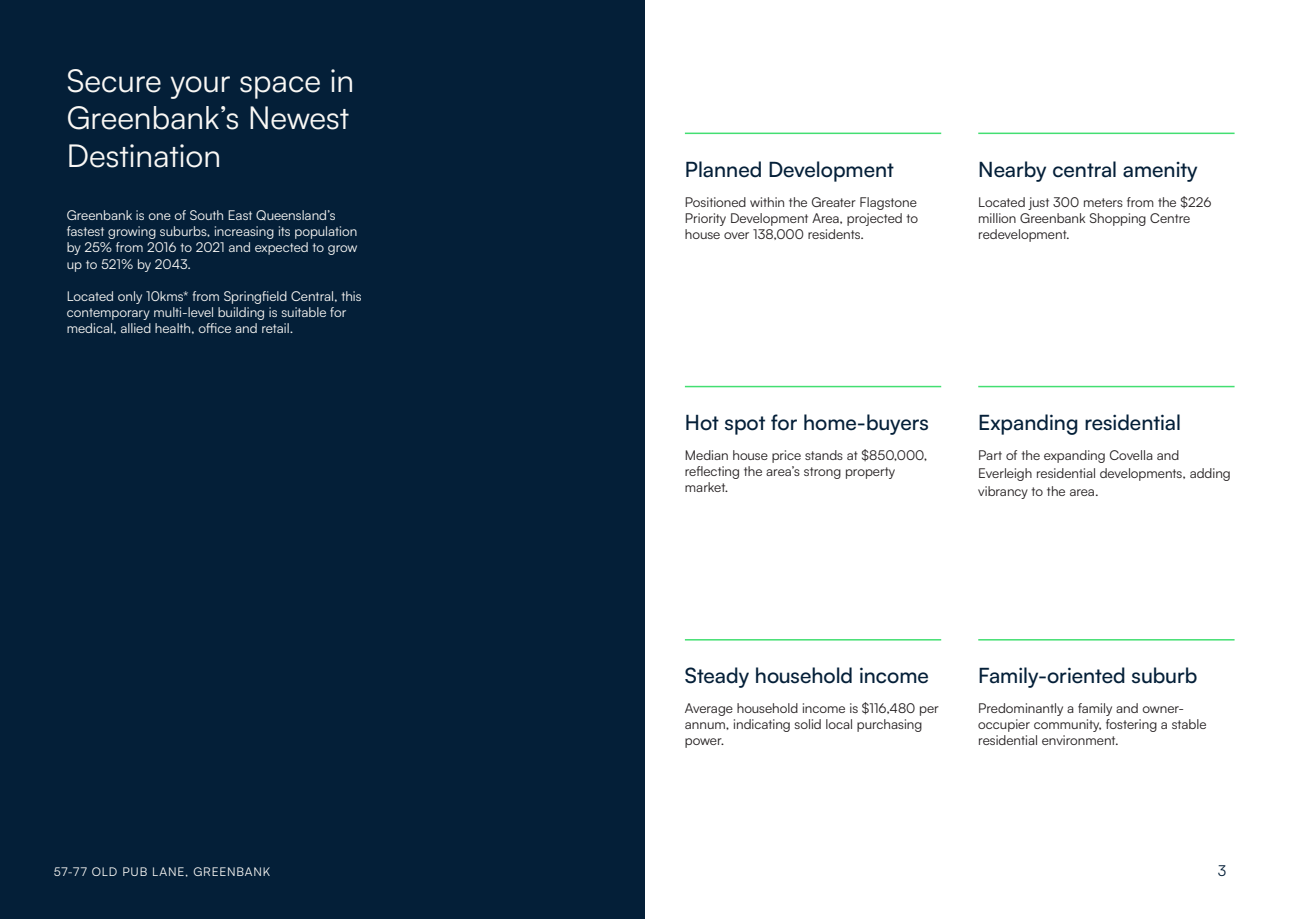
<style>
.page{position:relative;width:1289px;height:919px;background:#fff}
.page>*{position:absolute;margin:0;border:0;box-sizing:border-box;transform-origin:0 0}
.t1{font:31.5px/37.8px "Satoshi";color:#faf8f5}
.t2{font:500 21px "Satoshi";color:#041f38}
.t3{font:15px "Satoshi";color:#041f38}
.t4{font:13.5px/16.2px "Satoshi";color:#231f20}
.t5{font:13.5px/16.2px "Satoshi";color:#faf8f5}
.t6{font:12px "Satoshi";letter-spacing:.07em;color:#faf8f5}
</style>
<div class="page">
<div style="left:0;top:0;width:644px;height:918px;background:#041f38"></div>
<hr style="left:685px;top:132px;width:256px;height:2px;background:#43df72">
<hr style="left:978px;top:132px;width:256px;height:2px;background:#43df72">
<hr style="left:685px;top:386px;width:256px;height:1px;background:#43df72">
<hr style="left:978px;top:386px;width:256px;height:1px;background:#43df72">
<hr style="left:685px;top:639px;width:256px;height:1px;background:#43df72">
<hr style="left:978px;top:639px;width:256px;height:1px;background:#43df72">
<p class="t1" style="left:67px;top:60px;width:289px">Secure your space in<br>Greenbank’s Newest<br>Destination</p>
<p class="t5" style="left:67px;top:206px;width:292px">Greenbank is one of South East Queensland’s fastest growing suburbs, increasing its population by 25% from 2016 to 2021 and expected to grow up to 521% by 2043.</p>
<p class="t5" style="left:67px;top:287px;width:296px">Located only 10kms* from Springfield Central, this contemporary multi-level building is suitable for medical, allied health, office and retail.</p>
<p class="t2" style="left:685px;top:154px;width:210px">Planned Development</p>
<p class="t4" style="left:685px;top:193px;width:235px;text-align:justify">Positioned within the Greater Flagstone Priority Development Area, projected to house over 138,000 residents.</p>
<p class="t2" style="left:978px;top:154px;width:221px">Nearby central amenity</p>
<p class="t4" style="left:978px;top:193px;width:235px">Located just 300 meters from the $226 million Greenbank Shopping Centre redevelopment.</p>
<p class="t2" style="left:685px;top:407px;width:245px">Hot spot for home-buyers</p>
<p class="t4" style="left:685px;top:446px;width:244px">Median house price stands at $850,000, reflecting the area’s strong property market.</p>
<p class="t2" style="left:978px;top:407px;width:204px">Expanding residential</p>
<p class="t4" style="left:978px;top:445px;width:254px;line-height:18px">Part of the expanding Covella and<br>Everleigh residential developments, adding vibrancy to the area.</p>
<p class="t2" style="left:685px;top:660px;width:245px">Steady household income</p>
<p class="t4" style="left:685px;top:699px;width:255px">Average household income is $116,480 per annum, indicating solid local purchasing power.</p>
<p class="t2" style="left:978px;top:660px;width:221px">Family-oriented suburb</p>
<p class="t4" style="left:978px;top:699px;width:230px">Predominantly a family and owner&shy;occupier community, fostering a stable residential environment.</p>
<p class="t6" style="left:54px;top:864px;width:218px">57-77 OLD PUB LANE, GREENBANK</p>
<p class="t3" style="left:1217px;top:860px;width:10px">3</p>
</div>
